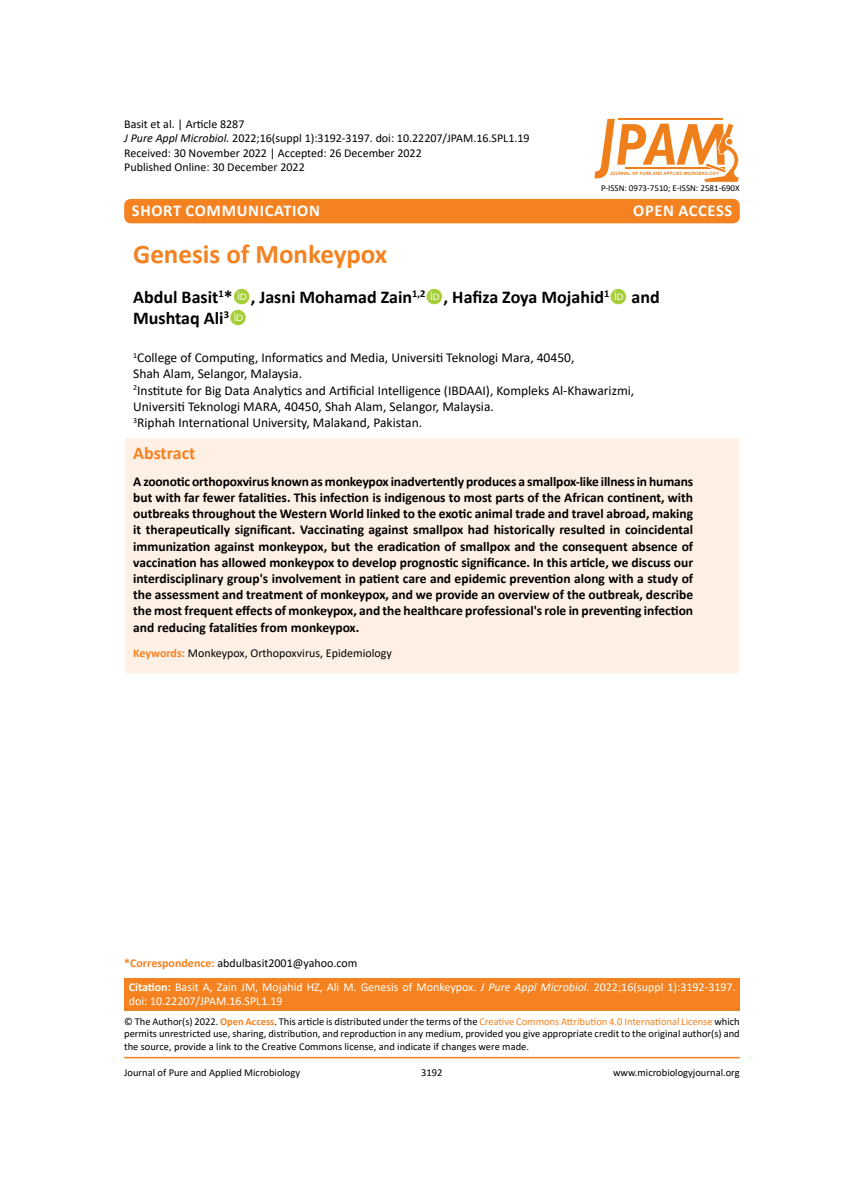
<style>
.page{position:relative;width:864px;height:1188px;background:#fff}
.page>*{position:absolute;margin:0;border:0;box-sizing:border-box;transform-origin:0 0}
.t1{font:700 27px "Calibri";color:#f58220}
.t2{font:700 18px/21.6px "Calibri";color:#000}
.t3{font:700 18px "Calibri";color:#f58220}
.t4{font:700 16.5px "Calibri";letter-spacing:.04em;color:#fff}
.t5{font:700 13.5px/16.2px "Calibri";color:#000;text-align:justify}
.t6{font:13.5px/16.2px "Calibri";color:#000}
.t7{font:12px/14.4px "Calibri";color:#000}
.t8{font:12px/14.4px "Calibri";color:#fff}
.t9{font:10.5px/12.6px "Calibri";color:#000;text-align:justify}
.t10{font:9px "Calibri";color:#000}
.s1{font-style:italic}
.s2{font-weight:700;color:#f58220}
.s3{font-weight:700}
.s4{color:#f58220}
</style>
<div class="page">
<div style="left:124px;top:438px;width:616px;height:236px;background:#fff0e6;border:1px solid #fff"></div>
<div style="left:124px;top:978px;width:616px;height:33px;background:#f58220"></div>
<hr style="left:124px;top:1057px;width:616px;height:1px;background:#f58220">
<div style="left:124px;top:199px;width:616px;height:24px;background:#f58220;border-radius:7px"></div>
<svg style="left:594px;top:119px;width:146px;height:64px"></svg>
<p class="t7" style="left:124px;top:116px;width:407px">Basit et al. | Article 8287<br><span class="s1">J Pure Appl Microbiol.</span> 2022;16(suppl 1):3192-3197. doi: 10.22207/JPAM.16.SPL1.19<br>Received: 30 November 2022 | Accepted: 26 December 2022<br>Published Online: 30 December 2022</p>
<p class="t4" style="left:132px;top:198px;width:190px">SHORT COMMUNICATION</p>
<p class="t4" style="left:633px;top:198px;width:101px">OPEN ACCESS</p>
<p class="t10" style="left:601px;top:182px;width:140px">P-ISSN: 0973-7510; E-ISSN: 2581-690X</p>
<h1 class="t1" style="left:133px;top:235px;width:256px">Genesis of Monkeypox</h1>
<h2 class="t2" style="left:133px;top:286px;width:528px">Abdul Basit<sup>1</sup>* , Jasni Mohamad Zain<sup>1,2</sup> , Hafiza Zoya Mojahid<sup>1</sup> and<br>Mushtaq Ali<sup>3</sup></h2>
<p class="t6" style="left:133px;top:349px;width:503px"><sup>1</sup>College of Computing, Informatics and Media, Universiti Teknologi Mara, 40450,<br>Shah Alam, Selangor, Malaysia.<br><sup>2</sup>Institute for Big Data Analytics and Artificial Intelligence (IBDAAI), Kompleks Al-Khawarizmi, Universiti Teknologi MARA, 40450, Shah Alam, Selangor, Malaysia.<br><sup>3</sup>Riphah International University, Malakand, Pakistan.</p>
<h2 class="t3" style="left:133px;top:440px;width:64px">Abstract</h2>
<p class="t5" style="left:133px;top:473px;width:562px">A zoonotic orthopoxvirus known as monkeypox inadvertently produces a smallpox-like illness in humans but with far fewer fatalities. This infection is indigenous to most parts of the African continent, with outbreaks throughout the Western World linked to the exotic animal trade and travel abroad, making it therapeutically significant. Vaccinating against smallpox had historically resulted in coincidental immunization against monkeypox, but the eradication of smallpox and the consequent absence of vaccination has allowed monkeypox to develop prognostic significance. In this article, we discuss our interdisciplinary group's involvement in patient care and epidemic prevention along with a study of the assessment and treatment of monkeypox, and we provide an overview of the outbreak, describe the most frequent effects of monkeypox, and the healthcare professional's role in preventing infection and reducing fatalities from monkeypox.</p>
<p class="t7" style="left:133px;top:645px;width:260px"><span class="s2">Keywords:</span> Monkeypox, Orthopoxvirus, Epidemiology</p>
<p class="t7" style="left:124px;top:955px;width:235px"><span class="s2">*Correspondence:</span> abdulbasit2001@yahoo.com</p>
<p class="t8" style="left:129px;top:979px;width:609px"><span class="s3">Citation:</span> Basit A, Zain JM, Mojahid HZ, Ali M. Genesis of Monkeypox. <span class="s1">J Pure Appl Microbiol.</span> 2022;16(suppl 1):3192-3197. doi: 10.22207/JPAM.16.SPL1.19</p>
<p class="t9" style="left:124px;top:1015px;width:617px">© The Author(s) 2022. <span class="s2">Open Access</span>. This article is distributed under the terms of the <span class="s4">Creative Commons Attribution 4.0 International License</span> which permits unrestricted use, sharing, distribution, and reproduction in any medium, provided you give appropriate credit to the original author(s) and the source, provide a link to the Creative Commons license, and indicate if changes were made.</p>
<p class="t9" style="left:124px;top:1066px;width:177px">Journal of Pure and Applied Microbiology</p>
<p class="t9" style="left:421px;top:1066px;width:23px">3192</p>
<p class="t9" style="left:613px;top:1066px;width:128px">www.microbiologyjournal.org</p>
</div>
